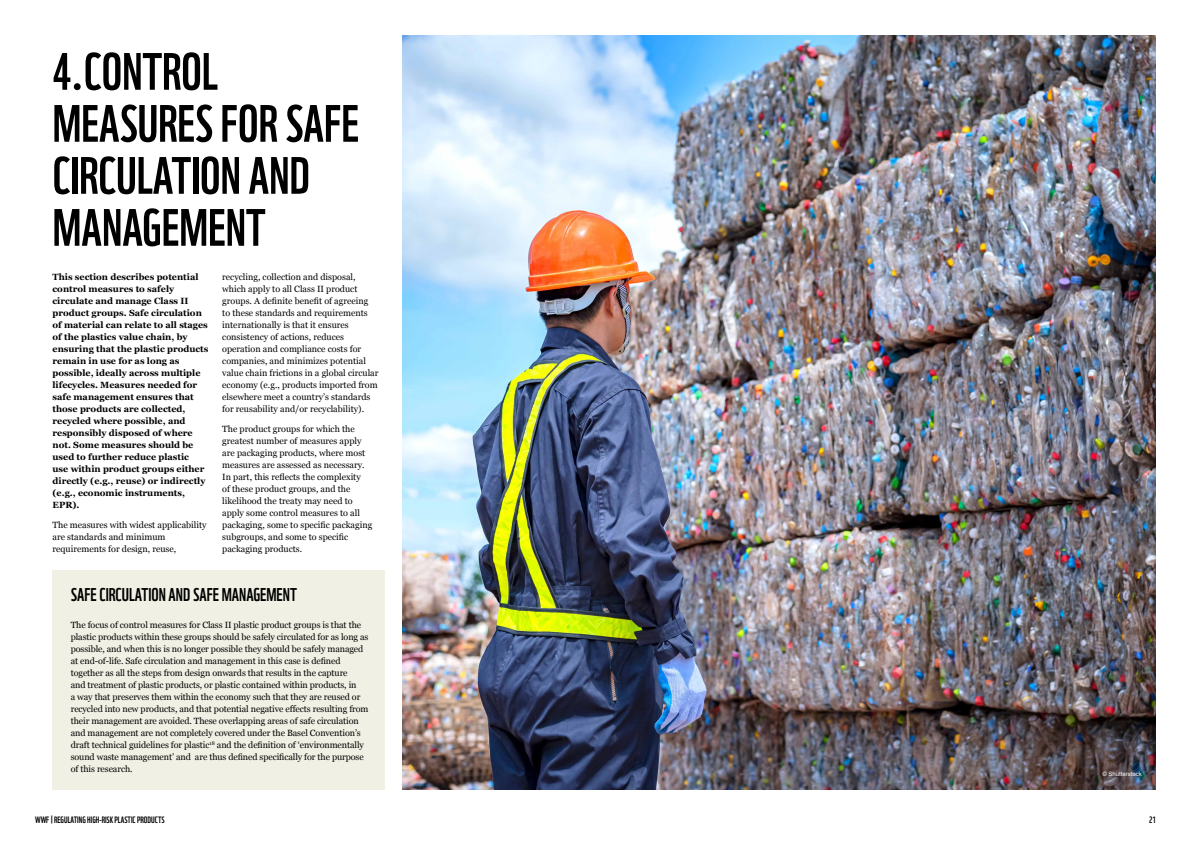
<style>
.page{position:relative;width:1191px;height:842px;background:#fff}
.page>*{position:absolute;margin:0;border:0;box-sizing:border-box;transform-origin:0 0}
.Heading_2{font:51px/52px "WWF";color:#000}
.Subhead{font:18px "WWF";color:#000}
.t1{font:9px/12px "Georgia";letter-spacing:-.01em;color:#000}
.t2{font:700 9px/12px "Georgia";color:#000}
.t3{font:9px "WWF";color:#000}
.Copyright_Credit{font:6px "Arial";color:#fff}
</style>
<div class="page">
<img style="left:403px;top:35px;width:753px;height:754px">
<div style="left:53px;top:570px;width:332px;height:219px;background:#f1f0e4"></div>
<p class="Heading_2" style="left:53px;top:41px;width:308px">4.CONTROL<br>MEASURES FOR SAFE<br>CIRCULATION AND<br>MANAGEMENT</p>
<p class="t2" style="left:53px;top:271px;width:157px">This section describes potential control measures to safely circulate and manage Class II product groups. Safe circulation of material can relate to all stages of the plastics value chain, by ensuring that the plastic products remain in use for as long as possible, ideally across multiple lifecycles. Measures needed for safe management ensures that those products are collected, recycled where possible, and responsibly disposed of where not. Some measures should be used to further reduce plastic<br>use within product groups either directly (e.g., reuse) or indirectly (e.g., economic instruments,<br>EPR).</p>
<p class="t1" style="left:53px;top:518px;width:156px">The measures with widest applicability are standards and minimum requirements for design, reuse,</p>
<p class="t1" style="left:222px;top:271px;width:158px">recycling, collection and disposal, which apply to all Class II product groups. A definite benefit of agreeing to these standards and requirements internationally is that it ensures consistency of actions, reduces operation and compliance costs for companies, and minimizes potential value chain frictions in a global circular economy (e.g., products imported from elsewhere meet a country’s standards for reusability and/or recyclability).</p>
<p class="t1" style="left:222px;top:422px;width:151px">The product groups for which the greatest number of measures apply are packaging products, where most measures are assessed as necessary.<br>In part, this reflects the complexity<br>of these product groups, and the likelihood the treaty may need to apply some control measures to all packaging, some to specific packaging subgroups, and some to specific packaging products.</p>
<p class="Subhead" style="left:71px;top:581px;width:228px">SAFE CIRCULATION AND SAFE MANAGEMENT</p>
<p class="t1" style="left:71px;top:618px;width:299px">The focus of control measures for Class II plastic product groups is that the plastic products within these groups should be safely circulated for as long as possible, and when this is no longer possible they should be safely managed at end-of-life. Safe circulation and management in this case is defined together as all the steps from design onwards that results in the capture<br>and treatment of plastic products, or plastic contained within products, in<br>a way that preserves them within the economy such that they are reused or recycled into new products, and that potential negative effects resulting from their management are avoided. These overlapping areas of safe circulation and management are not completely covered under the Basel Convention’s draft technical guidelines for plastic<sup>18</sup> and the definition of ‘environmentally sound waste management’ and are thus defined specifically for the purpose of this research.</p>
<p class="Copyright_Credit" style="left:1102px;top:770px;width:41px">© Shutterstock</p>
<p class="t3" style="left:35px;top:813px;width:131px">WWF| REGULATING HIGH-RISK PLASTIC PRODUCTS</p>
<p class="t3" style="left:1149px;top:813px;width:8px">21</p>
</div>
